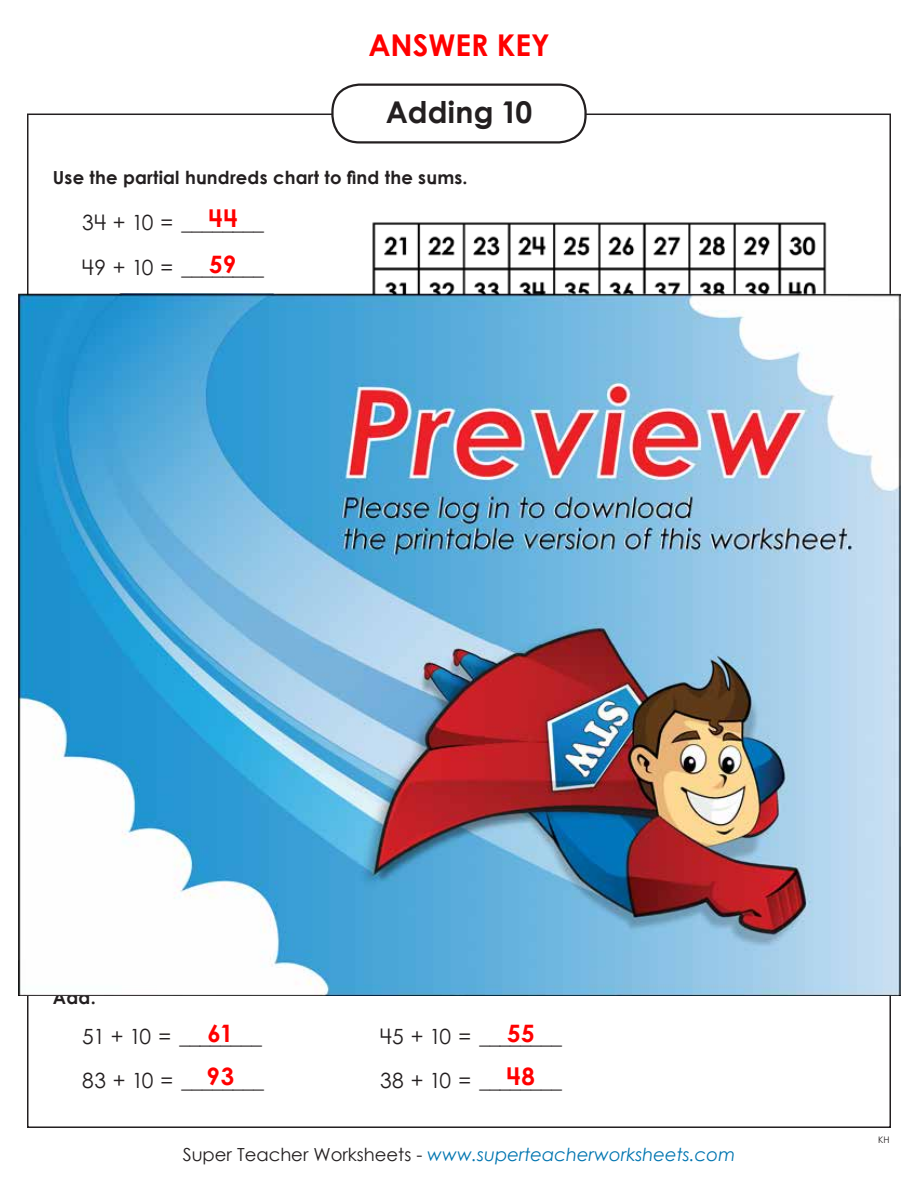
<style>
.page{position:relative;width:918px;height:1188px;background:#fff}
.page>*{position:absolute;margin:0;border:0;box-sizing:border-box;transform-origin:0 0}
.t1{font:700 30px "Century STW4";color:#f00}
.t2{font:700 30px "Century Gothic 2";letter-spacing:.01em;color:#231f20}
.t3{font:700 24px/45.3px "Century STW4";letter-spacing:.025em;color:#f00}
.t4{font:21px/45.3px "Century STW4";letter-spacing:-.045em;color:#231f20}
.t5{font:italic 18px "Century Gothic 2";color:#0075b0}
.t6{font:700 18px "Century STW4";letter-spacing:.01em;color:#231f20}
.t7{font:9px "Century Gothic 2";color:#231f20}
.s1{font-style:normal;color:#231f20}
</style>
<div class="page">
<div style="left:331px;top:84px;width:256px;height:60px;border:2px solid #231f20;border-radius:27px"></div>
<img style="left:366px;top:222px;width:465px;height:72px">
<img style="left:18px;top:294px;width:882px;height:702px">
<h1 class="t1" style="left:368px;top:23px;width:183px">ANSWER KEY</h1>
<h1 class="t2" style="left:386px;top:90px;width:148px">Adding 10</h1>
<p class="t6" style="left:53px;top:164px;width:416px">Use the partial hundreds chart to find the sums.</p>
<p class="t3" style="left:208px;top:195px;width:30px">44<br>59</p>
<p class="t4" style="left:82px;top:199px;width:183px">34 + 10 = ________<br>49 + 10 = ________</p>
<p class="t6" style="left:53px;top:984px;width:45px">Add.</p>
<p class="t3" style="left:207px;top:1009px;width:28px">61</p>
<p class="t3" style="left:507px;top:1009px;width:29px">55</p>
<p class="t3" style="left:207px;top:1053px;width:29px">93</p>
<p class="t3" style="left:507px;top:1053px;width:30px">48</p>
<p class="t4" style="left:82px;top:1013px;width:181px">51 + 10 = ________</p>
<p class="t4" style="left:380px;top:1013px;width:183px">45 + 10 = ________</p>
<p class="t4" style="left:82px;top:1057px;width:183px">83 + 10 = ________</p>
<p class="t4" style="left:380px;top:1057px;width:183px">38 + 10 = ________</p>
<p class="t5" style="left:183px;top:1142px;width:554px"><span class="s1">Super Teacher Worksheets -</span> www.superteacherworksheets.com</p>
<p class="t7" style="left:878px;top:1133px;width:13px">KH</p>
</div>
